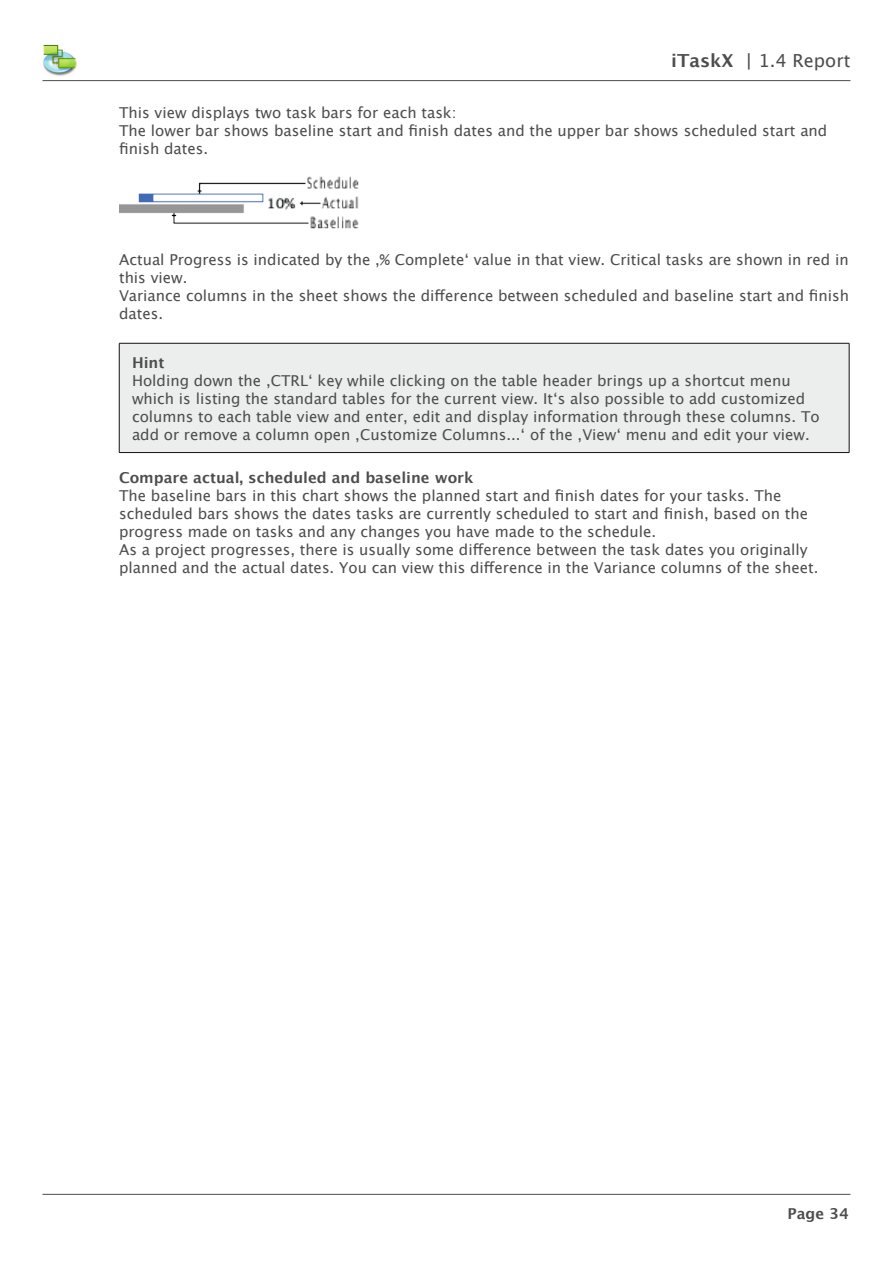
<style>
.page{position:relative;width:893px;height:1263px;background:#fff}
.page>*{position:absolute;margin:0;border:0;box-sizing:border-box;transform-origin:0 0}
.t1{font:18px "Lucida Grande";color:#4d4d4c}
.t2{font:15px/18px "Lucida Grande";color:#4d4d4c}
.t3{font:700 15px "Lucida Grande";color:#4d4d4c}
.s1{font-weight:700}
</style>
<div class="page">
<hr style="left:43px;top:1194px;width:807px;height:1px;background:#4d4d4c">
<hr style="left:43px;top:80px;width:807px;height:1px;background:#4d4d4c">
<img style="left:43px;top:44px;width:34px;height:32px">
<img style="left:119px;top:176px;width:240px;height:53px">
<div style="left:119px;top:343px;width:730px;height:109px;background:#eceded"></div>
<hr style="left:119px;top:343px;width:730px;height:1px;background:#131413">
<hr style="left:119px;top:343px;width:1px;height:109px;background:#131413">
<hr style="left:849px;top:343px;width:1px;height:109px;background:#131413">
<hr style="left:119px;top:452px;width:730px;height:1px;background:#131413">
<p class="t1" style="left:671px;top:50px;width:181px"><span class="s1">iTaskX |</span> 1.4 Report</p>
<p class="t2" style="left:119px;top:104px;width:710px">This view displays two task bars for each task:<br>The lower bar shows baseline start and finish dates and the upper bar shows scheduled start and finish dates.</p>
<p class="t2" style="left:119px;top:251px;width:732px">Actual Progress is indicated by the ‚% Complete‘ value in that view. Critical tasks are shown in red in this view.<br>Variance columns in the sheet shows the difference between scheduled and baseline start and finish dates.</p>
<p class="t3" style="left:132px;top:350px;width:34px">Hint</p>
<p class="t2" style="left:132px;top:372px;width:689px">Holding down the ‚CTRL‘ key while clicking on the table header brings up a shortcut menu which is listing the standard tables for the current view. It‘s also possible to add customized columns to each table view and enter, edit and display information through these columns. To add or remove a column open ‚Customize Columns...‘ of the ‚View‘ menu and edit your view.</p>
<p class="t3" style="left:119px;top:465px;width:356px">Compare actual, scheduled and baseline work</p>
<p class="t2" style="left:119px;top:487px;width:701px">The baseline bars in this chart shows the planned start and finish dates for your tasks. The scheduled bars shows the dates tasks are currently scheduled to start and finish, based on the progress made on tasks and any changes you have made to the schedule.<br>As a project progresses, there is usually some difference between the task dates you originally planned and the actual dates. You can view this difference in the Variance columns of the sheet.</p>
<p class="t3" style="left:787px;top:1201px;width:63px">Page 34</p>
</div>
